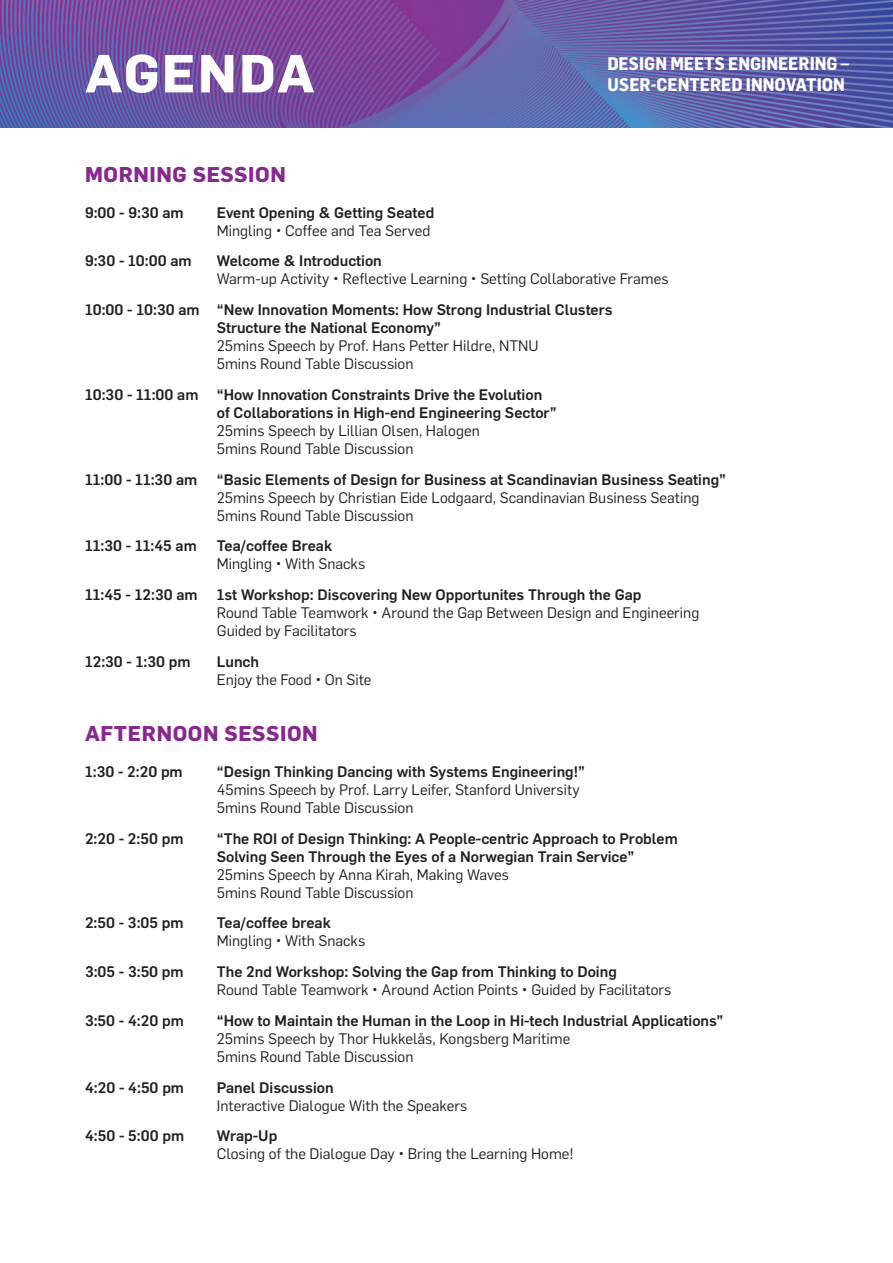
<style>
.page{position:relative;width:893px;height:1263px;background:#fff}
.page>*{position:absolute;margin:0;border:0;box-sizing:border-box;transform-origin:0 0}
.t1{font:700 52.5px "Flama";letter-spacing:.05em;color:#fff}
.t2{font:700 21px "Flama";letter-spacing:.03em;color:#872890}
.t3{font:700 17.85px "Flama Semicondensed";color:#fff}
.t4{font:500 15px/18px "Flama";color:#231f20}
.t5{font:15px/18px "Flama";color:#231f20}
.s1{font-weight:400}
</style>
<div class="page">
<img style="left:0;top:0;width:893px;height:128px">
<p class="t1" style="left:85px;top:36px;width:231px">AGENDA</p>
<p class="t3" style="left:607px;top:52px;width:243px">DESIGN MEETS ENGINEERING –</p>
<p class="t3" style="left:607px;top:73px;width:239px">USER-CENTERED INNOVATION</p>
<p class="t2" style="left:85px;top:159px;width:202px">MORNING SESSION</p>
<p class="t4" style="left:85px;top:202px;width:100px">9:00 - 9:30 am</p>
<p class="t4" style="left:217px;top:202px;width:219px">Event Opening &amp; Getting Seated</p>
<p class="t5" style="left:217px;top:220px;width:215px">Mingling • Coffee and Tea Served</p>
<p class="t4" style="left:85px;top:251px;width:108px">9:30 - 10:00 am</p>
<p class="t4" style="left:217px;top:251px;width:166px">Welcome &amp; Introduction</p>
<p class="t5" style="left:217px;top:269px;width:453px">Warm-up Activity • Reflective Learning • Setting Collaborative Frames</p>
<p class="t4" style="left:217px;top:300px;width:397px;text-indent:-132px">10:00 - 10:30 am “New Innovation Moments: How Strong Industrial Clusters Structure the National Economy”<br><span class="s1">25mins Speech by Prof. Hans Petter Hildre, NTNU<br>5mins Round Table Discussion</span></p>
<p class="t4" style="left:217px;top:384px;width:341px;text-indent:-132px">10:30 - 11:00 am “How Innovation Constraints Drive the Evolution of Collaborations in High-end Engineering Sector” <span class="s1">25mins Speech by Lillian Olsen, Halogen<br>5mins Round Table Discussion</span></p>
<p class="t4" style="left:85px;top:469px;width:114px">11:00 - 11:30 am</p>
<p class="t4" style="left:217px;top:469px;width:511px">“Basic Elements of Design for Business at Scandinavian Business Seating”</p>
<p class="t5" style="left:217px;top:487px;width:484px">25mins Speech by Christian Eide Lodgaard, Scandinavian Business Seating<br>5mins Round Table Discussion</p>
<p class="t4" style="left:85px;top:536px;width:113px">11:30 - 11:45 am</p>
<p class="t4" style="left:217px;top:536px;width:117px">Tea/coffee Break</p>
<p class="t5" style="left:217px;top:554px;width:150px">Mingling • With Snacks</p>
<p class="t4" style="left:85px;top:585px;width:114px">11:45 - 12:30 am</p>
<p class="t4" style="left:217px;top:585px;width:426px">1st Workshop: Discovering New Opportunites Through the Gap</p>
<p class="t5" style="left:217px;top:603px;width:484px">Round Table Teamwork • Around the Gap Between Design and Engineering<br>Guided by Facilitators</p>
<p class="t4" style="left:85px;top:651px;width:107px">12:30 - 1:30 pm</p>
<p class="t4" style="left:217px;top:651px;width:44px">Lunch</p>
<p class="t5" style="left:217px;top:670px;width:156px">Enjoy the Food • On Site</p>
<p class="t2" style="left:85px;top:718px;width:234px">AFTERNOON SESSION</p>
<p class="t4" style="left:85px;top:761px;width:99px">1:30 - 2:20 pm</p>
<p class="t4" style="left:217px;top:761px;width:370px">“Design Thinking Dancing with Systems Engineering!”</p>
<p class="t5" style="left:217px;top:780px;width:364px">45mins Speech by Prof. Larry Leifer, Stanford University<br>5mins Round Table Discussion</p>
<p class="t4" style="left:85px;top:828px;width:100px">2:20 - 2:50 pm</p>
<p class="t4" style="left:217px;top:828px;width:462px">“The ROI of Design Thinking: A People-centric Approach to Problem</p>
<p class="t4" style="left:217px;top:846px;width:419px">Solving Seen Through the Eyes of a Norwegian Train Service”</p>
<p class="t5" style="left:217px;top:864px;width:294px">25mins Speech by Anna Kirah, Making Waves<br>5mins Round Table Discussion</p>
<p class="t4" style="left:85px;top:913px;width:100px">2:50 - 3:05 pm</p>
<p class="t4" style="left:217px;top:913px;width:116px">Tea/coffee break</p>
<p class="t5" style="left:217px;top:931px;width:150px">Mingling • With Snacks</p>
<p class="t4" style="left:85px;top:962px;width:100px">3:05 - 3:50 pm</p>
<p class="t4" style="left:217px;top:962px;width:401px">The 2nd Workshop: Solving the Gap from Thinking to Doing</p>
<p class="t5" style="left:217px;top:980px;width:456px">Round Table Teamwork • Around Action Points • Guided by Facilitators</p>
<p class="t4" style="left:85px;top:1010px;width:100px">3:50 - 4:20 pm</p>
<p class="t4" style="left:217px;top:1010px;width:508px">“How to Maintain the Human in the Loop in Hi-tech Industrial Applications”</p>
<p class="t5" style="left:217px;top:1029px;width:355px">25mins Speech by Thor Hukkelås, Kongsberg Maritime<br>5mins Round Table Discussion</p>
<p class="t4" style="left:85px;top:1077px;width:101px">4:20 - 4:50 pm</p>
<p class="t4" style="left:217px;top:1077px;width:118px">Panel Discussion</p>
<p class="t5" style="left:217px;top:1095px;width:252px">Interactive Dialogue With the Speakers</p>
<p class="t4" style="left:85px;top:1126px;width:101px">4:50 - 5:00 pm</p>
<p class="t4" style="left:217px;top:1126px;width:62px">Wrap-Up</p>
<p class="t5" style="left:217px;top:1144px;width:358px">Closing of the Dialogue Day • Bring the Learning Home!</p>
</div>
